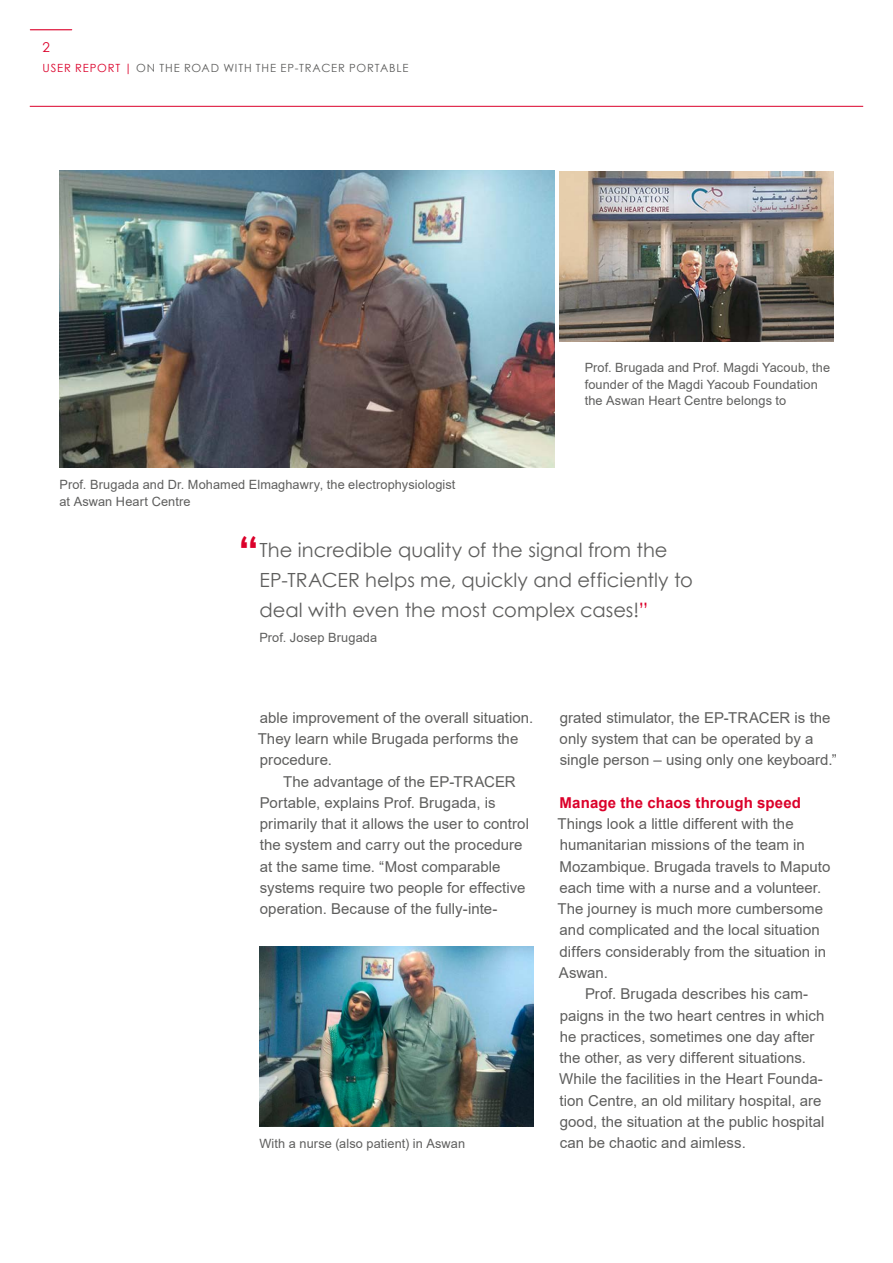
<style>
.page{position:relative;width:893px;height:1263px;background:#fff}
.page>*{position:absolute;margin:0;border:0;box-sizing:border-box;transform-origin:0 0}
.t1{font:700 45px "Century Gothic";color:#db012a}
.t2{font:19.5px/30px "Century Gothic";letter-spacing:.005em;color:#5e5e5d}
.t3{font:15px/21.3px "Arial";letter-spacing:.005em;color:#5e5e5d}
.t4{font:700 15px "Arial";letter-spacing:.01em;color:#db012a}
.t5{font:13.5px "Century Gothic";color:#db012a}
.t6{font:12.75px/16.5px "Arial";letter-spacing:.01em;color:#5e5e5d}
.t7{font:11.25px "Century Gothic";letter-spacing:.075em;color:#5e5e5d}
.s1{color:#db012a}
</style>
<div class="page">
<hr style="left:30px;top:106px;width:833px;height:1px;background:#db012a">
<hr style="left:30px;top:29px;width:42px;height:1px;background:#db012a">
<img style="left:60px;top:170px;width:495px;height:298px">
<img style="left:559px;top:171px;width:274px;height:171px">
<img style="left:259px;top:946px;width:275px;height:181px">
<p class="t5" style="left:43px;top:38px;width:9px">2</p>
<p class="t7" style="left:43px;top:60px;width:367px"><span class="s1">USER REPORT |</span> ON THE ROAD WITH THE EP-TRACER PORTABLE</p>
<p class="t6" style="left:60px;top:476px;width:397px">Prof. Brugada and Dr. Mohamed Elmaghawry, the electrophysiologist at Aswan Heart Centre</p>
<p class="t6" style="left:585px;top:359px;width:247px">Prof. Brugada and Prof. Magdi Yacoub, the founder of the Magdi Yacoub Foundation the Aswan Heart Centre belongs to</p>
<h1 class="t1" style="left:238px;top:519px;width:23px">“</h1>
<h2 class="t2" style="left:259px;top:534px;width:435px">The incredible quality of the signal from the<br>EP-TRACER helps me, quickly and efficiently to deal with even the most complex cases!<span class="s1">”</span></h2>
<p class="t6" style="left:259px;top:629px;width:119px">Prof. Josep Brugada</p>
<p class="t3" style="left:258px;top:707px;width:277px">able improvement of the overall situation.<br>They learn while Brugada performs the procedure.</p>
<p class="t3" style="left:260px;top:771px;width:271px;text-indent:24px">The advantage of the EP-TRACER Portable, explains Prof. Brugada, is primarily that it allows the user to control the system and carry out the procedure at the same time. “Most comparable systems require two people for effective operation. Because of the fully-inte-</p>
<p class="t6" style="left:259px;top:1135px;width:207px">With a nurse (also patient) in Aswan</p>
<p class="t3" style="left:560px;top:707px;width:279px">grated stimulator, the EP-TRACER is the only system that can be operated by a single person – using only one keyboard.”</p>
<p class="t4" style="left:560px;top:792px;width:243px">Manage the chaos through speed</p>
<p class="t3" style="left:557px;top:813px;width:274px">Things look a little different with the humanitarian missions of the team in Mozambique. Brugada travels to Maputo each time with a nurse and a volunteer.<br>The journey is much more cumbersome and complicated and the local situation differs considerably from the situation in Aswan.</p>
<p class="t3" style="left:559px;top:983px;width:267px;text-indent:26px">Prof. Brugada describes his cam&shy;paigns in the two heart centres in which he practices, sometimes one day after the other, as very different situations.<br>While the facilities in the Heart Founda&shy;tion Centre, an old military hospital, are good, the situation at the public hospital can be chaotic and aimless.</p>
</div>
